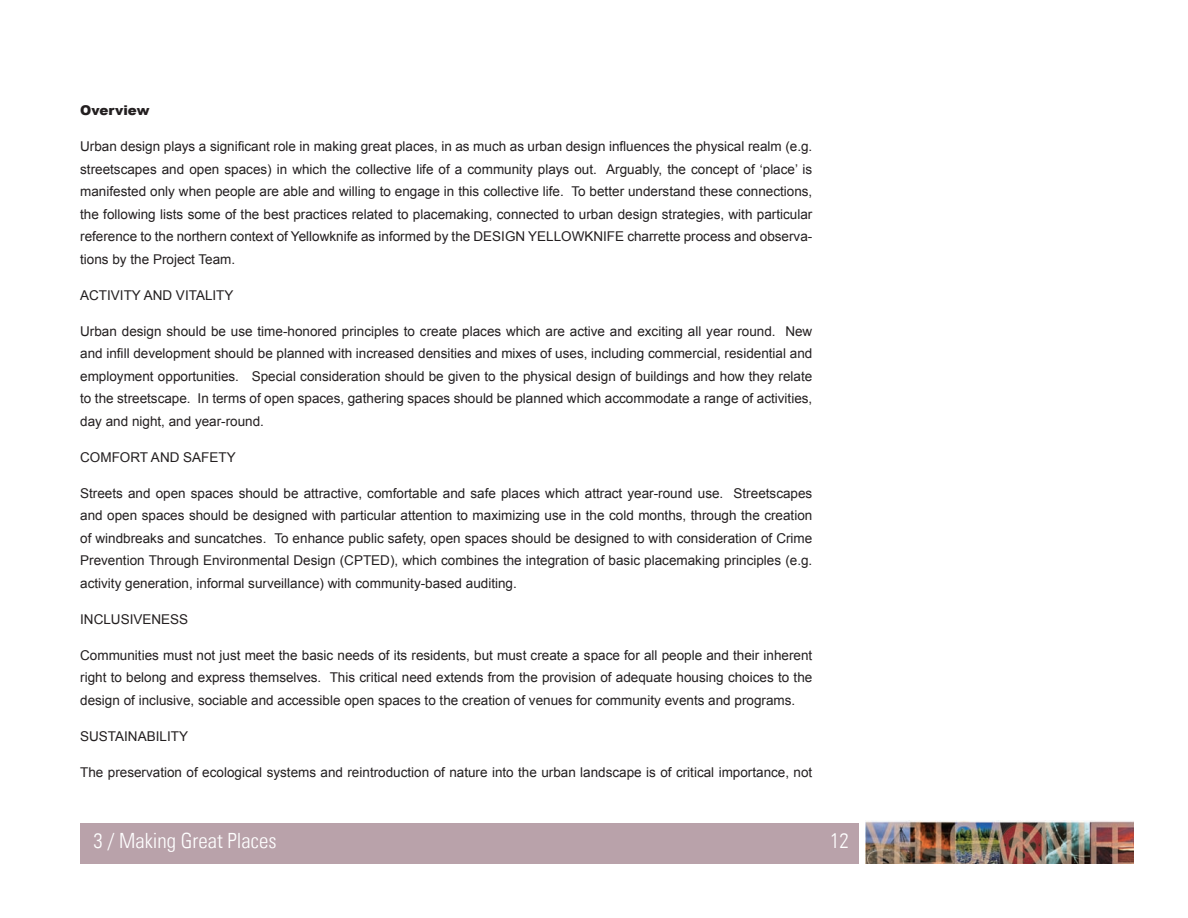
<style>
.page{position:relative;width:1188px;height:918px;background:#fff}
.page>*{position:absolute;margin:0;border:0;box-sizing:border-box;transform-origin:0 0}
.t1{font:300 condensed 21px "Univers LT";color:#fff}
.t2{font:13.5px/22.5px "Arial";color:#231f20;text-align:justify}
.t3{font:900 13.5px "Arial";color:#231f20}
</style>
<div class="page">
<img style="left:865px;top:820px;width:269px;height:44px">
<div style="left:80px;top:823px;width:779px;height:40px;background:#b9a2aa"></div>
<p class="t3" style="left:80px;top:101px;width:71px">Overview</p>
<p class="t2" style="left:80px;top:135px;width:734px">Urban design plays a significant role in making great places, in as much as urban design influences the physical realm (e.g. streetscapes and open spaces) in which the collective life of a community plays out. Arguably, the concept of ‘place’ is manifested only when people are able and willing to engage in this collective life. To better understand these connections, the following lists some of the best practices related to placemaking, connected to urban design strategies, with particular reference to the northern context of Yellowknife as informed by the DESIGN YELLOWKNIFE charrette process and observa&shy;tions by the Project Team.</p>
<p class="t2" style="left:80px;top:284px;width:155px">ACTIVITY AND VITALITY</p>
<p class="t2" style="left:80px;top:320px;width:734px">Urban design should be use time-honored principles to create places which are active and exciting all year round. New and infill development should be planned with increased densities and mixes of uses, including commercial, residential and employment opportunities. Special consideration should be given to the physical design of buildings and how they relate to the streetscape. In terms of open spaces, gathering spaces should be planned which accommodate a range of activities, day and night, and year-round.</p>
<p class="t2" style="left:80px;top:446px;width:157px">COMFORT AND SAFETY</p>
<p class="t2" style="left:80px;top:482px;width:734px">Streets and open spaces should be attractive, comfortable and safe places which attract year-round use. Streetscapes and open spaces should be designed with particular attention to maximizing use in the cold months, through the creation of windbreaks and suncatches. To enhance public safety, open spaces should be designed to with consideration of Crime Prevention Through Environmental Design (CPTED), which combines the integration of basic placemaking principles (e.g. activity generation, informal surveillance) with community-based auditing.</p>
<p class="t2" style="left:80px;top:608px;width:110px">INCLUSIVENESS</p>
<p class="t2" style="left:80px;top:644px;width:734px">Communities must not just meet the basic needs of its residents, but must create a space for all people and their inherent right to belong and express themselves. This critical need extends from the provision of adequate housing choices to the design of inclusive, sociable and accessible open spaces to the creation of venues for community events and programs.</p>
<p class="t2" style="left:80px;top:725px;width:109px">SUSTAINABILITY</p>
<p class="t2" style="left:80px;top:761px;width:734px">The preservation of ecological systems and reintroduction of nature into the urban landscape is of critical importance, not</p>
<p class="t1" style="left:93px;top:828px;width:185px">3 / Making Great Places</p>
<p class="t1" style="left:830px;top:828px;width:20px">12</p>
</div>
